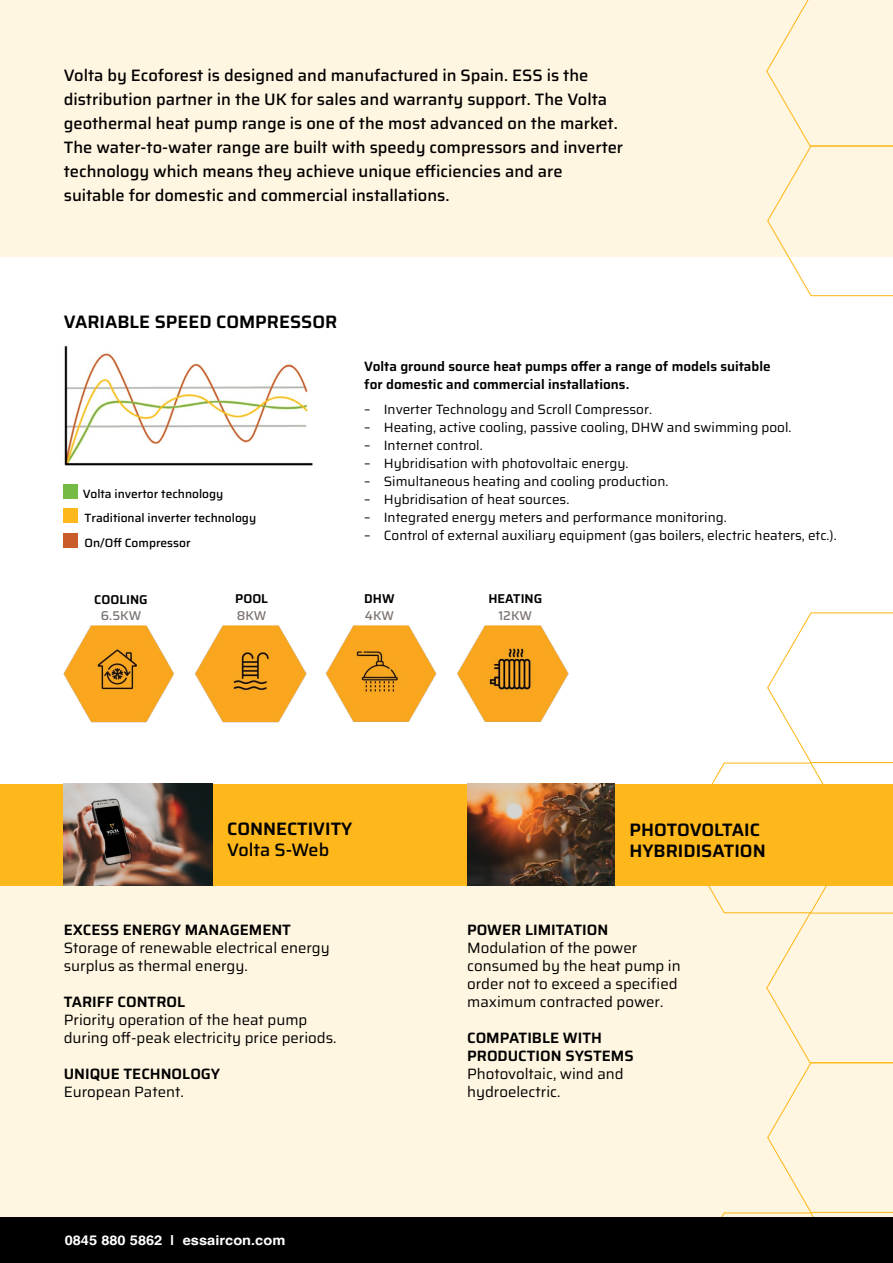
<style>
.page{position:relative;width:893px;height:1263px;background:#fff}
.page>*{position:absolute;margin:0;border:0;box-sizing:border-box;transform-origin:0 0}
.t1{font:600 18px/21px "Saira";color:#000}
.t2{font:500 18px "Saira";letter-spacing:-.005em;color:#000}
.t3{font:500 16.5px/24px "Saira";color:#000}
.t4{font:15px/18px "Saira";color:#000}
.t5{font:600 15px/18px "Saira";color:#000}
.t6{font:13.5px "Saira";color:#000}
.t7{font:600 13.5px/18px "Saira";color:#000}
.t8{font:700 13.5px "Helvetica";color:#fff;scale:1.09 1}
.t9{font:600 12.75px "Saira";color:#000}
.t10{font:500 12.75px "Saira";color:#7d7672}
.t11{font:500 12px "Saira";color:#000}
</style>
<div class="page">
<div style="left:0;top:0;width:893px;height:257px;background:#fff6e1"></div>
<div style="left:0;top:795px;width:893px;height:434px;background:#fff6e1"></div>
<svg style="left:708px;top:612px;width:185px;height:605px"></svg>
<svg style="left:766px;top:0;width:127px;height:297px"></svg>
<div style="left:0;top:784px;width:893px;height:102px;background:#ffb81c"></div>
<img style="left:64px;top:784px;width:148px;height:102px">
<img style="left:468px;top:784px;width:147px;height:102px">
<img style="left:64px;top:346px;width:249px;height:120px">
<img style="left:326px;top:625px;width:243px;height:97px">
<img style="left:63px;top:625px;width:244px;height:98px">
<div style="left:64px;top:484px;width:14px;height:14px;background:#75bb43"></div>
<div style="left:64px;top:533px;width:14px;height:14px;background:#c95c28"></div>
<div style="left:64px;top:509px;width:14px;height:14px;background:#ffb81c"></div>
<div style="left:0;top:1217px;width:893px;height:46px;background:#000"></div>
<p class="t3" style="left:64px;top:63px;width:561px">Volta by Ecoforest is designed and manufactured in Spain. ESS is the distribution partner in the UK for sales and warranty support. The Volta geothermal heat pump range is one of the most advanced on the market.<br>The water-to-water range are built with speedy compressors and inverter technology which means they achieve unique efficiencies and are suitable for domestic and commercial installations.</p>
<p class="t1" style="left:64px;top:311px;width:275px">VARIABLE SPEED COMPRESSOR</p>
<p class="t11" style="left:83px;top:484px;width:142px">Volta invertor technology</p>
<p class="t11" style="left:85px;top:533px;width:108px">On/Off Compressor</p>
<p class="t11" style="left:85px;top:508px;width:173px">Traditional inverter technology</p>
<p class="t9" style="left:94px;top:589px;width:55px">COOLING</p>
<p class="t10" style="left:101px;top:605px;width:42px">6.5KW</p>
<p class="t9" style="left:235px;top:588px;width:34px">POOL</p>
<p class="t10" style="left:237px;top:605px;width:31px">8KW</p>
<p class="t7" style="left:364px;top:357px;width:408px">Volta ground source heat pumps offer a range of models suitable for domestic and commercial installations.</p>
<p class="t6" style="left:364px;top:398px;width:289px">– Inverter Technology and Scroll Compressor.</p>
<p class="t6" style="left:364px;top:416px;width:429px">– Heating, active cooling, passive cooling, DHW and swimming pool.</p>
<p class="t6" style="left:364px;top:434px;width:120px">– Internet control.</p>
<p class="t6" style="left:364px;top:452px;width:266px">– Hybridisation with photovoltaic energy.</p>
<p class="t6" style="left:364px;top:470px;width:306px">– Simultaneous heating and cooling production.</p>
<p class="t6" style="left:364px;top:488px;width:207px">– Hybridisation of heat sources.</p>
<p class="t6" style="left:364px;top:506px;width:364px">– Integrated energy meters and performance monitoring.</p>
<p class="t6" style="left:364px;top:524px;width:474px">– Control of external auxiliary equipment (gas boilers, electric heaters, etc.).</p>
<p class="t9" style="left:364px;top:588px;width:32px">DHW</p>
<p class="t10" style="left:365px;top:605px;width:31px">4KW</p>
<p class="t9" style="left:488px;top:588px;width:55px">HEATING</p>
<p class="t10" style="left:498px;top:605px;width:35px">12KW</p>
<p class="t1" style="left:227px;top:818px;width:127px">CONNECTIVITY</p>
<p class="t2" style="left:227px;top:835px;width:104px">Volta S-Web</p>
<p class="t5" style="left:64px;top:920px;width:229px">EXCESS ENERGY MANAGEMENT</p>
<p class="t4" style="left:64px;top:938px;width:267px">Storage of renewable electrical energy surplus as thermal energy.</p>
<p class="t5" style="left:64px;top:992px;width:123px">TARIFF CONTROL</p>
<p class="t4" style="left:64px;top:1010px;width:274px">Priority operation of the heat pump during off-peak electricity price periods.</p>
<p class="t5" style="left:64px;top:1064px;width:158px">UNIQUE TECHNOLOGY</p>
<p class="t4" style="left:64px;top:1082px;width:122px">European Patent.</p>
<p class="t8" style="left:65px;top:1232px;width:204px">0845 880 5862 | essaircon.com</p>
<p class="t1" style="left:629px;top:819px;width:138px">PHOTOVOLTAIC<br>HYBRIDISATION</p>
<p class="t5" style="left:467px;top:920px;width:143px">POWER LIMITATION</p>
<p class="t4" style="left:467px;top:938px;width:215px">Modulation of the power consumed by the heat pump in order not to exceed a specified maximum contracted power.</p>
<p class="t5" style="left:467px;top:1028px;width:168px">COMPATIBLE WITH<br>PRODUCTION SYSTEMS</p>
<p class="t4" style="left:467px;top:1064px;width:158px">Photovoltaic, wind and hydroelectric.</p>
</div>
